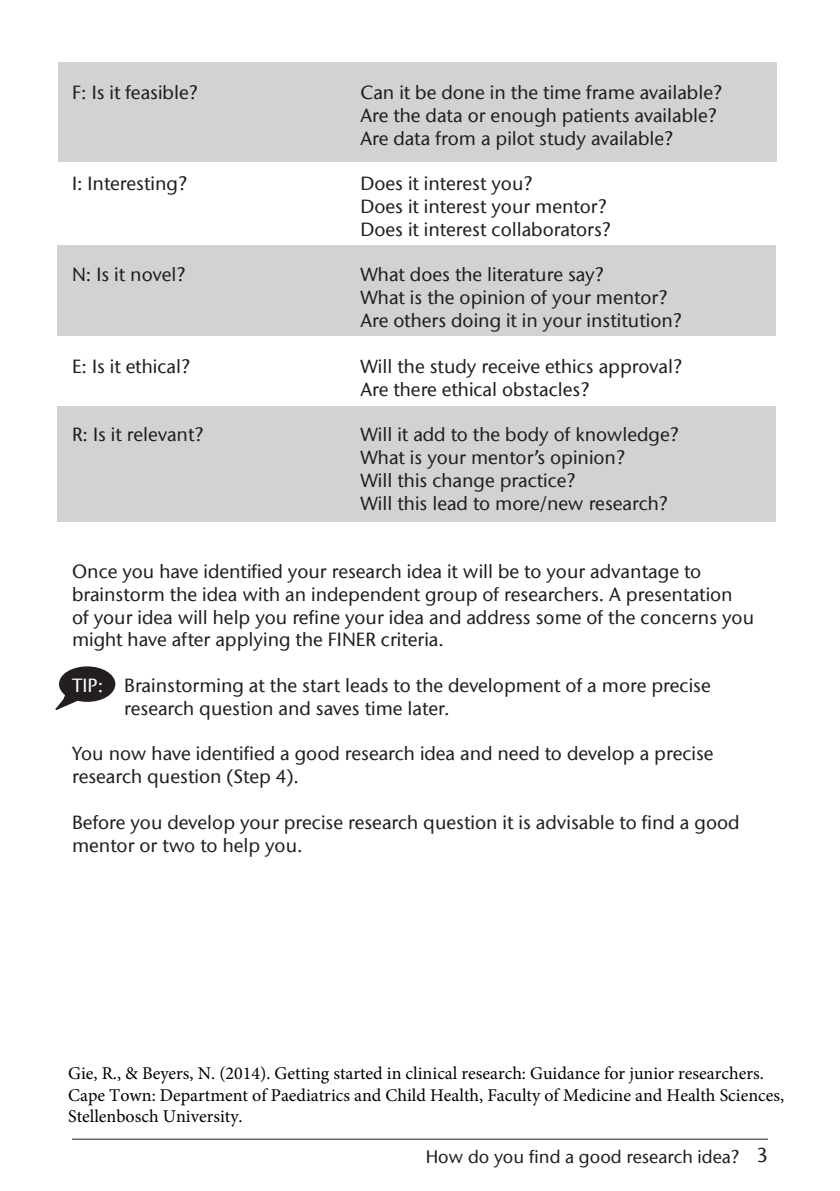
<style>
.page{position:relative;width:840px;height:1191px;background:#fff}
.page>*{position:absolute;margin:0;border:0;box-sizing:border-box;transform-origin:0 0}
.teks_voor{font:500 19px/22.8px "Stone Sans ITC";color:#231f20}
.t1{font:18px/21.6px "Minion Pro";color:#000}
.t2{font:500 18px "Stone Sans ITC";color:#231f20}
.s1{color:#fff}
.s2{font-size:20px}
</style>
<div class="page">
<hr style="left:72px;top:1138px;width:695px;height:1px;background:#231f20">
<div style="left:60px;top:667px;width:54px;height:34px;background:#231f20;border-radius:50%"></div>
<div style="left:59px;top:666px;width:56px;height:36px;border:2px solid #231f20;border-radius:50%"></div>
<svg style="left:55px;top:690px;width:28px;height:20px"></svg>
<div style="left:57px;top:406px;width:718px;height:116px;background:#d1d2d4"></div>
<div style="left:57px;top:245px;width:718px;height:90px;background:#d1d2d4"></div>
<div style="left:58px;top:62px;width:718px;height:100px;background:#d1d2d4"></div>
<p class="teks_voor" style="left:72px;top:81px;width:127px">F: Is it feasible?</p>
<p class="teks_voor" style="left:360px;top:81px;width:363px">Can it be done in the time frame available?</p>
<p class="teks_voor" style="left:360px;top:104px;width:357px">Are the data or enough patients available?</p>
<p class="teks_voor" style="left:360px;top:126px;width:314px">Are data from a pilot study available?</p>
<p class="teks_voor" style="left:72px;top:172px;width:116px">I: Interesting?</p>
<p class="teks_voor" style="left:360px;top:172px;width:173px">Does it interest you?</p>
<p class="teks_voor" style="left:360px;top:195px;width:247px">Does it interest your mentor?</p>
<p class="teks_voor" style="left:360px;top:218px;width:252px">Does it interest collaborators?</p>
<p class="teks_voor" style="left:72px;top:263px;width:115px">N: Is it novel?</p>
<p class="teks_voor" style="left:360px;top:263px;width:244px">What does the literature say?</p>
<p class="teks_voor" style="left:360px;top:286px;width:308px">What is the opinion of your mentor?</p>
<p class="teks_voor" style="left:360px;top:309px;width:323px">Are others doing it in your institution?</p>
<p class="teks_voor" style="left:72px;top:354px;width:119px">E: Is it ethical?</p>
<p class="teks_voor" style="left:360px;top:354px;width:323px">Will the study receive ethics approval?</p>
<p class="teks_voor" style="left:360px;top:377px;width:230px">Are there ethical obstacles?</p>
<p class="teks_voor" style="left:72px;top:423px;width:133px">R: Is it relevant?</p>
<p class="teks_voor" style="left:360px;top:423px;width:319px">Will it add to the body of knowledge?</p>
<p class="teks_voor" style="left:360px;top:446px;width:266px">What is your mentor’s opinion?</p>
<p class="teks_voor" style="left:360px;top:468px;width:216px">Will this change practice?</p>
<p class="teks_voor" style="left:360px;top:491px;width:309px">Will this lead to more/new research?</p>
<p class="teks_voor" style="left:72px;top:560px;width:683px">Once you have identified your research idea it will be to your advantage to brainstorm the idea with an independent group of researchers. A presentation of your idea will help you refine your idea and address some of the concerns you might have after applying the FINER criteria.</p>
<p class="teks_voor" style="left:124px;top:674px;width:587px;text-indent:-52px"><span class="s1">TIP:</span> Brainstorming at the start leads to the development of a more precise research question and saves time later.</p>
<p class="teks_voor" style="left:72px;top:742px;width:642px">You now have identified a good research idea and need to develop a precise research question (Step 4).</p>
<p class="teks_voor" style="left:72px;top:810px;width:668px">Before you develop your precise research question it is advisable to find a good mentor or two to help you.</p>
<p class="t1" style="left:68px;top:1062px;width:717px">Gie, R., &amp; Beyers, N. (2014). Getting started in clinical research: Guidance for junior researchers.<br>Cape Town: Department of Paediatrics and Child Health, Faculty of Medicine and Health Sciences,<br>Stellenbosch University.</p>
<p class="t2" style="left:425px;top:1146px;width:343px">How do you find a good research idea? <span class="s2">3</span></p>
</div>
